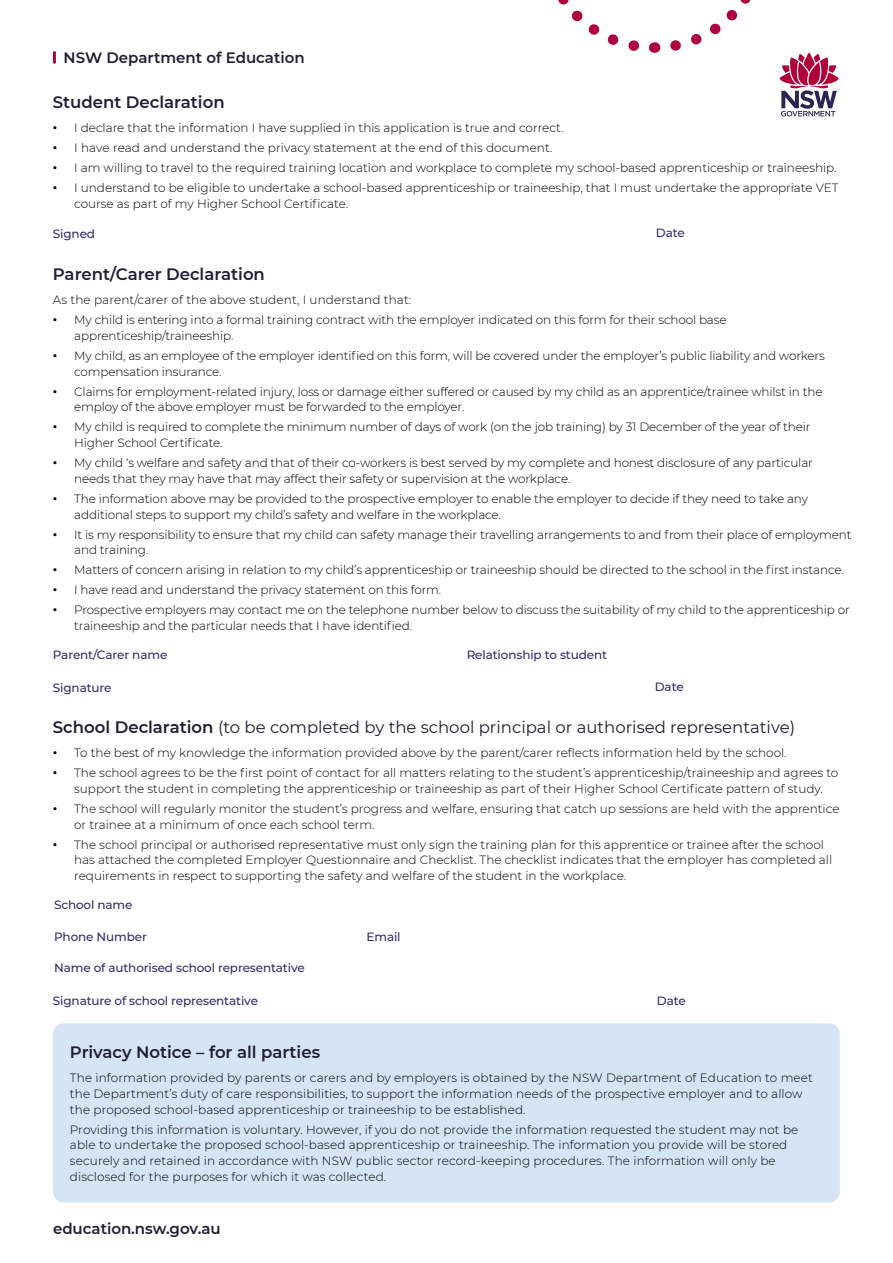
<style>
.page{position:relative;width:893px;height:1263px;background:#fff}
.page>*{position:absolute;margin:0;border:0;box-sizing:border-box;transform-origin:0 0}
.t1{font:16.5px "Montserrat";color:#201d35}
.t2{font:600 16.5px "Montserrat";color:#201d35}
.t3{font:600 15px "Montserrat";color:#201d35}
.t4{font:300 12px/15.8px "Montserrat";letter-spacing:-.005em;color:#000}
.t5{font:500 12px "Montserrat";letter-spacing:-.01em;color:#302d6d}
.t6{font:700 12px "Montserrat";color:#000}
.s1{font-weight:600}
</style>
<div class="page">
<svg style="left:53px;top:53px;width:3px;height:9px"></svg>
<svg style="left:558px;top:0;width:97px;height:53px"></svg>
<svg style="left:670px;top:0;width:169px;height:116px"></svg>
<div style="left:53px;top:1023px;width:787px;height:179px;background:#d6e5f6;border-radius:11px"></div>
<p class="t3" style="left:64px;top:47px;width:243px">NSW Department of Education</p>
<h1 class="t2" style="left:53px;top:91px;width:173px">Student Declaration</h1>
<p class="t6" style="left:53px;top:119px;width:6px">ظ</p>
<p class="t4" style="left:74px;top:120px;width:491px">I declare that the information I have supplied in this application is true and correct.</p>
<p class="t6" style="left:53px;top:139px;width:6px">ظ</p>
<p class="t4" style="left:74px;top:140px;width:480px">I have read and understand the privacy statement at the end of this document.</p>
<p class="t6" style="left:53px;top:159px;width:6px">ظ</p>
<p class="t4" style="left:74px;top:160px;width:764px">I am willing to travel to the required training location and workplace to complete my school-based apprenticeship or traineeship.</p>
<p class="t6" style="left:53px;top:179px;width:6px">ظ</p>
<p class="t4" style="left:74px;top:180px;width:766px">I understand to be eligible to undertake a school-based apprenticeship or traineeship, that I must undertake the appropriate VET course as part of my Higher School Certificate.</p>
<p class="t5" style="left:53px;top:225px;width:44px">Signed</p>
<p class="t5" style="left:656px;top:224px;width:30px">Date</p>
<h1 class="t2" style="left:53px;top:262px;width:214px">Parent/Carer Declaration</h1>
<p class="t4" style="left:53px;top:291px;width:360px">As the parent/carer of the above student, I understand that:</p>
<p class="t6" style="left:53px;top:311px;width:6px">ظ</p>
<p class="t4" style="left:74px;top:311px;width:654px">My child is entering into a formal training contract with the employer indicated on this form for their school base apprenticeship/traineeship.</p>
<p class="t6" style="left:53px;top:347px;width:6px">ظ</p>
<p class="t4" style="left:74px;top:347px;width:752px">My child, as an employee of the employer identified on this form, will be covered under the employer’s public liability and workers compensation insurance.</p>
<p class="t6" style="left:53px;top:383px;width:6px">ظ</p>
<p class="t4" style="left:74px;top:383px;width:750px">Claims for employment-related injury, loss or damage either suffered or caused by my child as an apprentice/trainee whilst in the employ of the above employer must be forwarded to the employer.</p>
<p class="t6" style="left:53px;top:418px;width:6px">ظ</p>
<p class="t4" style="left:74px;top:419px;width:738px">My child is required to complete the minimum number of days of work (on the job training) by 31 December of the year of their<br>Higher School Certificate.</p>
<p class="t6" style="left:53px;top:454px;width:6px">ظ</p>
<p class="t4" style="left:74px;top:454px;width:740px">My child ‘s welfare and safety and that of their co-workers is best served by my complete and honest disclosure of any particular needs that they may have that may affect their safety or supervision at the workplace.</p>
<p class="t6" style="left:53px;top:490px;width:6px">ظ</p>
<p class="t4" style="left:74px;top:490px;width:735px">The information above may be provided to the prospective employer to enable the employer to decide if they need to take any additional steps to support my child’s safety and welfare in the workplace.</p>
<p class="t6" style="left:53px;top:526px;width:6px">ظ</p>
<p class="t4" style="left:74px;top:526px;width:779px">It is my responsibility to ensure that my child can safety manage their travelling arrangements to and from their place of employment and training.</p>
<p class="t6" style="left:53px;top:561px;width:6px">ظ</p>
<p class="t4" style="left:74px;top:562px;width:771px">Matters of concern arising in relation to my child’s apprenticeship or traineeship should be directed to the school in the first instance.</p>
<p class="t6" style="left:53px;top:581px;width:6px">ظ</p>
<p class="t4" style="left:74px;top:582px;width:369px">I have read and understand the privacy statement on this form.</p>
<p class="t6" style="left:53px;top:601px;width:6px">ظ</p>
<p class="t4" style="left:74px;top:602px;width:777px">Prospective employers may contact me on the telephone number below to discuss the suitability of my child to the apprenticeship or traineeship and the particular needs that I have identified.</p>
<p class="t5" style="left:53px;top:647px;width:116px">Parent/Carer name</p>
<p class="t5" style="left:467px;top:647px;width:142px">Relationship to student</p>
<p class="t5" style="left:53px;top:679px;width:60px">Signature</p>
<p class="t5" style="left:655px;top:678px;width:30px">Date</p>
<h1 class="t1" style="left:53px;top:716px;width:744px"><span class="s1">School Declaration</span> (to be completed by the school principal or authorised representative)</h1>
<p class="t6" style="left:53px;top:744px;width:6px">ظ</p>
<p class="t4" style="left:74px;top:745px;width:714px">To the best of my knowledge the information provided above by the parent/carer reflects information held by the school.</p>
<p class="t6" style="left:53px;top:764px;width:6px">ظ</p>
<p class="t4" style="left:74px;top:765px;width:766px">The school agrees to be the first point of contact for all matters relating to the student’s apprenticeship/traineeship and agrees to support the student in completing the apprenticeship or traineeship as part of their Higher School Certificate pattern of study.</p>
<p class="t6" style="left:53px;top:800px;width:6px">ظ</p>
<p class="t4" style="left:74px;top:800px;width:767px">The school will regularly monitor the student’s progress and welfare, ensuring that catch up sessions are held with the apprentice or trainee at a minimum of once each school term.</p>
<p class="t6" style="left:53px;top:836px;width:6px">ظ</p>
<p class="t4" style="left:74px;top:836px;width:759px">The school principal or authorised representative must only sign the training plan for this apprentice or trainee after the school has attached the completed Employer Questionnaire and Checklist. The checklist indicates that the employer has completed all requirements in respect to supporting the safety and welfare of the student in the workplace.</p>
<p class="t5" style="left:54px;top:896px;width:80px">School name</p>
<p class="t5" style="left:54px;top:928px;width:94px">Phone Number</p>
<p class="t5" style="left:367px;top:928px;width:36px">Email</p>
<p class="t5" style="left:54px;top:960px;width:252px">Name of authorised school representative</p>
<p class="t5" style="left:53px;top:993px;width:207px">Signature of school representative</p>
<p class="t5" style="left:657px;top:992px;width:30px">Date</p>
<h1 class="t2" style="left:70px;top:1040px;width:252px">Privacy Notice – for all parties</h1>
<p class="t4" style="left:70px;top:1069px;width:744px">The information provided by parents or carers and by employers is obtained by the NSW Department of Education to meet the Department’s duty of care responsibilities, to support the information needs of the prospective employer and to allow the proposed school-based apprenticeship or traineeship to be established.</p>
<p class="t4" style="left:70px;top:1121px;width:730px">Providing this information is voluntary. However, if you do not provide the information requested the student may not be able to undertake the proposed school-based apprenticeship or traineeship. The information you provide will be stored securely and retained in accordance with NSW public sector record-keeping procedures. The information will only be disclosed for the purposes for which it was collected.</p>
<p class="t3" style="left:53px;top:1218px;width:169px">education.nsw.gov.au</p>
</div>
